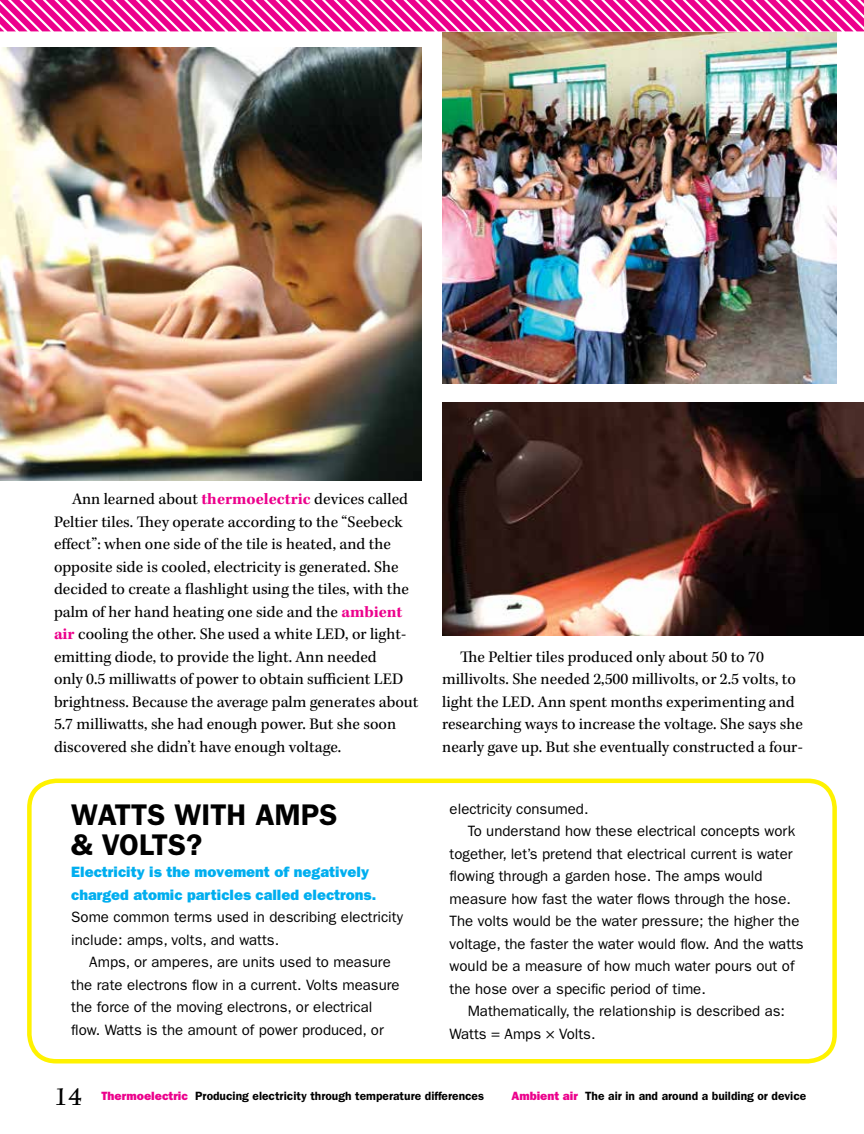
<style>
.page{position:relative;width:864px;height:1134px;background:#fff}
.page>*{position:absolute;margin:0;border:0;box-sizing:border-box;transform-origin:0 0}
.t1{font:600 30px/30px "Franklin Gothic";color:#000}
.t2{font:700 27px "Truesdell Alternate";color:#000}
.t3{font:16.5px/22.5px "Kepler Std";color:#000}
.t4{font:15px/22.5px "Franklin Gothic";color:#000}
.t5{font:800 15px/22.5px "Franklin Gothic";color:#00aeef}
.t6{font:600 12px "Franklin Gothic";color:#000101}
.s1{font-weight:700;color:#ec008c}
.s2{font-weight:800;color:#ec008c}
</style>
<div class="page">
<img style="left:442px;top:36px;width:395px;height:348px">
<img style="left:443px;top:402px;width:421px;height:233px">
<svg style="left:0;top:0;width:864px;height:36px"></svg>
<div style="left:27px;top:779px;width:810px;height:285px;border:4px solid #fff200;border-radius:27px"></div>
<img style="left:0;top:48px;width:422px;height:433px">
<p class="t3" style="left:54px;top:488px;width:366px;text-indent:18px">Ann learned about <span class="s1">thermoelectric</span> devices called Peltier tiles. They operate according to the “Seebeck effect”: when one side of the tile is heated, and the opposite side is cooled, electricity is generated. She decided to create a flashlight using the tiles, with the palm of her hand heating one side and the <span class="s1">ambient air</span> cooling the other. She used a white LED, or light&shy;emitting diode, to provide the light. Ann needed<br>only 0.5 milliwatts of power to obtain sufficient LED brightness. Because the average palm generates about 5.7 milliwatts, she had enough power. But she soon discovered she didn’t have enough voltage.</p>
<h1 class="t1" style="left:71px;top:800px;width:268px">WATTS WITH AMPS &amp; VOLTS?</h1>
<p class="t5" style="left:71px;top:861px;width:306px">Electricity is the movement of negatively charged atomic particles called electrons.</p>
<p class="t4" style="left:71px;top:906px;width:333px">Some common terms used in describing electricity include: amps, volts, and watts.</p>
<p class="t4" style="left:71px;top:951px;width:330px;text-indent:18px">Amps, or amperes, are units used to measure the rate electrons flow in a current. Volts measure the force of the moving electrons, or electrical flow. Watts is the amount of power produced, or</p>
<p class="t3" style="left:442px;top:646px;width:362px;text-indent:18px">The Peltier tiles produced only about 50 to 70 millivolts. She needed 2,500 millivolts, or 2.5 volts, to light the LED. Ann spent months experimenting and researching ways to increase the voltage. She says she nearly gave up. But she eventually constructed a four-</p>
<p class="t4" style="left:450px;top:797px;width:140px">electricity consumed.</p>
<p class="t4" style="left:468px;top:820px;width:329px">To understand how these electrical concepts work</p>
<p class="t4" style="left:450px;top:842px;width:344px">together, let’s pretend that electrical current is water</p>
<p class="t4" style="left:450px;top:865px;width:314px">flowing through a garden hose. The amps would</p>
<p class="t4" style="left:450px;top:887px;width:343px">measure how fast the water flows through the hose.</p>
<p class="t4" style="left:450px;top:910px;width:351px">The volts would be the water pressure; the higher the</p>
<p class="t4" style="left:450px;top:932px;width:356px">voltage, the faster the water would flow. And the watts</p>
<p class="t4" style="left:450px;top:955px;width:346px">would be a measure of how much water pours out of</p>
<p class="t4" style="left:450px;top:977px;width:258px">the hose over a specific period of time.</p>
<p class="t4" style="left:468px;top:1000px;width:319px">Mathematically, the relationship is described as:</p>
<p class="t4" style="left:450px;top:1022px;width:147px">Watts = Amps × Volts.</p>
<h2 class="t2" style="left:54px;top:1086px;width:30px">14</h2>
<p class="t6" style="left:102px;top:1089px;width:384px"><span class="s2">Thermoelectric</span> Producing electricity through temperature differences</p>
<p class="t6" style="left:511px;top:1089px;width:296px"><span class="s2">Ambient air</span> The air in and around a building or device</p>
</div>
